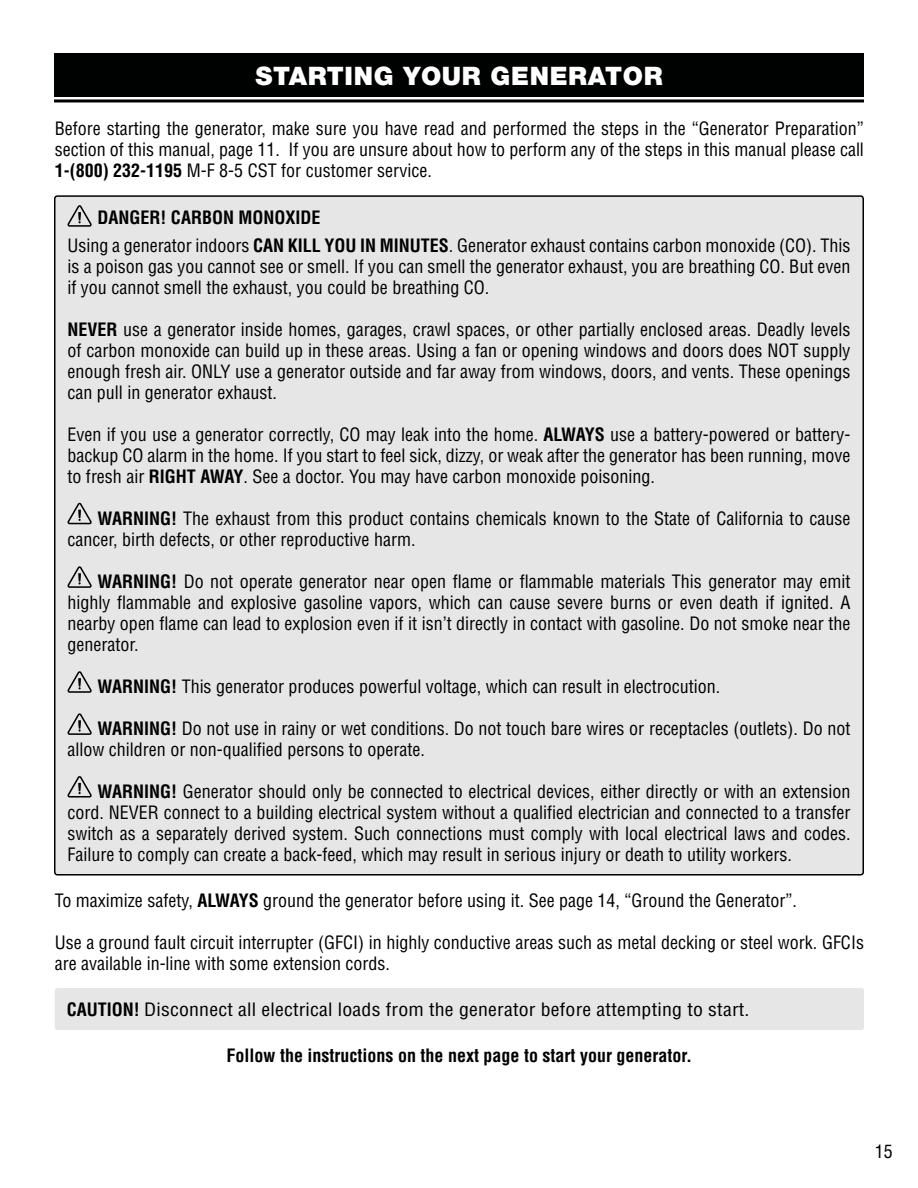
<style>
.page{position:relative;width:918px;height:1188px;background:#fff}
.page>*{position:absolute;margin:0;border:0;box-sizing:border-box;transform-origin:0 0}
.t1{font:900 25.5px "Helvetica Neue";letter-spacing:.025em;color:#fff}
.t2{font:condensed 18px/21px "Helvetica";color:#000;text-align:justify}
.t3{font:condensed 18px "Helvetica";color:#000;scale:1.1 1}
.t4{font:700 condensed 18px "Helvetica";color:#000}
.s1{font-weight:700}
.s2{color:#000101}
</style>
<div class="page">
<div style="left:54px;top:53px;width:810px;height:44px;background:#000101"></div>
<hr style="left:54px;top:99px;width:810px;height:3px;background:#000">
<div style="left:55px;top:988px;width:809px;height:42px;background:#e6e6e6;border-radius:3px"></div>
<div style="left:55px;top:196px;width:808px;height:679px;background:#e6e6e6;border-radius:3px"></div>
<svg style="left:67px;top:205px;width:25px;height:22px"></svg>
<svg style="left:67px;top:503px;width:25px;height:21px"></svg>
<svg style="left:67px;top:566px;width:25px;height:22px"></svg>
<svg style="left:67px;top:671px;width:25px;height:22px"></svg>
<svg style="left:67px;top:713px;width:25px;height:22px"></svg>
<svg style="left:67px;top:776px;width:25px;height:22px"></svg>
<h1 class="t1" style="left:255px;top:61px;width:409px">STARTING YOUR GENERATOR</h1>
<p class="t2" style="left:55px;top:118px;width:811px">Before starting the generator, make sure you have read and performed the steps in the “Generator Preparation” section of this manual, page 11. If you are unsure about how to perform any of the steps in this manual please call <span class="s1">1-(800) 232-1195</span> M-F 8-5 CST for customer service.</p>
<p class="t2" style="left:67px;top:203px;width:784px;line-height:28.2px;text-indent:30px"><span class="s1">DANGER! CARBON MONOXIDE<br></span>Using a generator indoors <span class="s1">CAN KILL YOU IN MINUTES</span>. Generator exhaust contains carbon monoxide (CO). This</p>
<p class="t2" style="left:67px;top:256px;width:785px">is a poison gas you cannot see or smell. If you can smell the generator exhaust, you are breathing CO. But even if you cannot smell the exhaust, you could be breathing CO.</p>
<p class="t2" style="left:67px;top:319px;width:785px"><span class="s1">NEVER</span> use a generator inside homes, garages, crawl spaces, or other partially enclosed areas. Deadly levels of carbon monoxide can build up in these areas. Using a fan or opening windows and doors does NOT supply enough fresh air. ONLY use a generator outside and far away from windows, doors, and vents. These openings can pull in generator exhaust.</p>
<p class="t2" style="left:67px;top:424px;width:785px">Even if you use a generator correctly, CO may leak into the home. <span class="s1">ALWAYS</span> use a battery-powered or battery&shy;backup CO alarm in the home. If you start to feel sick, dizzy, or weak after the generator has been running, move to fresh air <span class="s1">RIGHT AWAY</span>. See a doctor. You may have carbon monoxide poisoning.</p>
<p class="t2" style="left:67px;top:508px;width:785px;text-indent:30px"><span class="s1">WARNING!</span> The exhaust from this product contains chemicals known to the State of California to cause cancer, birth defects, or other reproductive harm.</p>
<p class="t2" style="left:67px;top:571px;width:785px;text-indent:30px"><span class="s1">WARNING!</span> Do not operate generator near open flame or flammable materials This generator may emit highly flammable and explosive gasoline vapors, which can cause severe burns or even death if ignited. A nearby open flame can lead to explosion even if it isn’t directly in contact with gasoline. Do not smoke near the generator.</p>
<p class="t2" style="left:98px;top:676px;width:624px"><span class="s1">WARNING!</span> This generator produces powerful voltage, which can result in electrocution.</p>
<p class="t2" style="left:67px;top:718px;width:785px;text-indent:30px"><span class="s1">WARNING!</span> Do not use in rainy or wet conditions. Do not touch bare wires or receptacles (outlets). Do not allow children or non-qualified persons to operate.</p>
<p class="t2" style="left:67px;top:781px;width:785px;text-indent:30px"><span class="s1">WARNING!</span> Generator should only be connected to electrical devices, either directly or with an extension cord. NEVER connect to a building electrical system without a qualified electrician and connected to a transfer switch as a separately derived system. Such connections must comply with local electrical laws and codes.<br>Failure to comply can create a back-feed, which may result in serious injury or death to utility workers.</p>
<p class="t2" style="left:55px;top:890px;width:744px">To maximize safety, <span class="s1">ALWAYS</span> ground the generator before using it. <span class="s2">See page 14, “Ground the Generator”.</span></p>
<p class="t2" style="left:55px;top:932px;width:811px">Use a ground fault circuit interrupter (GFCI) in highly conductive areas such as metal decking or steel work. GFCIs are available in-line with some extension cords.</p>
<p class="t3" style="left:67px;top:998px;width:622px"><span class="s1">CAUTION!</span> Disconnect all electrical loads from the generator before attempting to start.</p>
<p class="t4" style="left:227px;top:1044px;width:467px">Follow the instructions on the next page to start your generator.</p>
<p class="t2" style="left:875px;top:1141px;width:19px">15</p>
</div>
